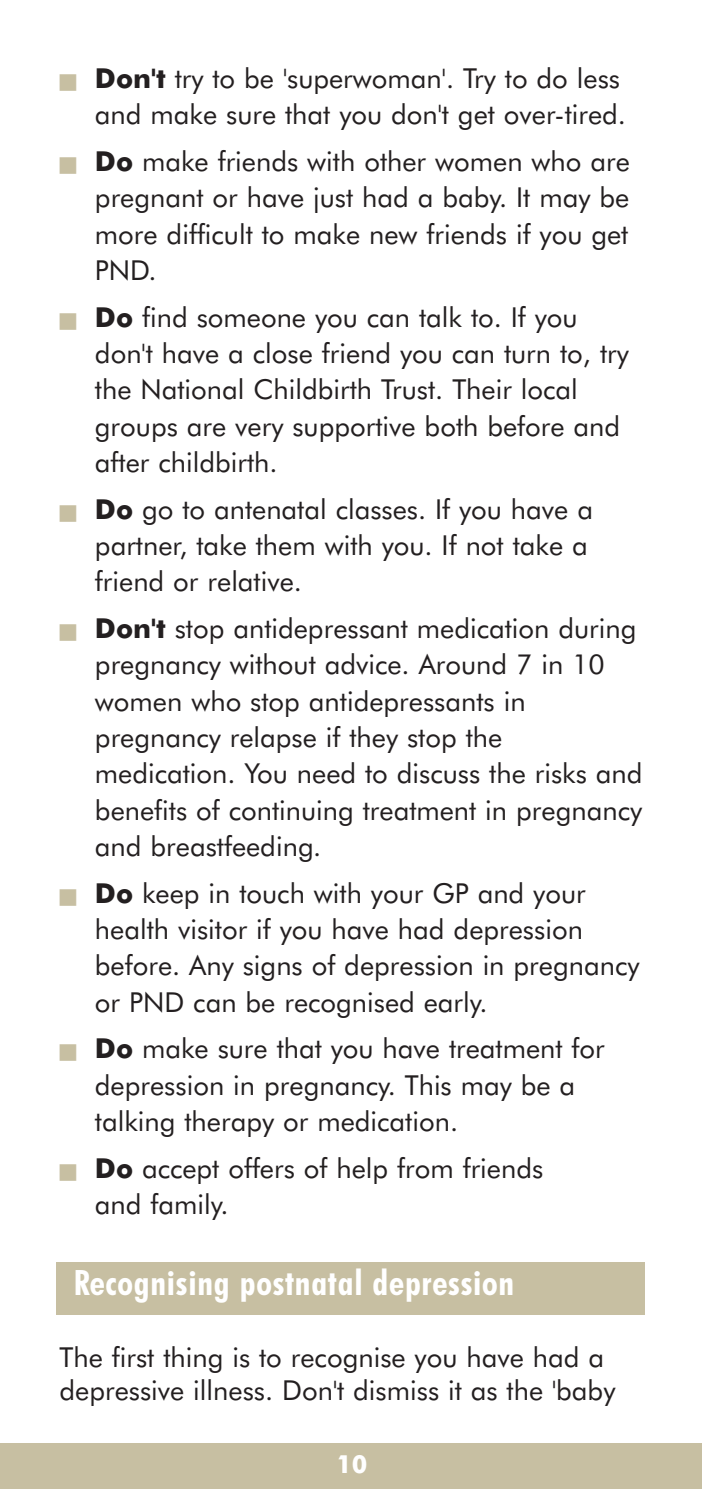
<style>
.page{position:relative;width:702px;height:1489px;background:#fff}
.page>*{position:absolute;margin:0;border:0;box-sizing:border-box;transform-origin:0 0}
.t1{font:700 condensed 35px "Futura BT";letter-spacing:.02em;color:#fff}
.t2{font:27.5px/36.2px "Futura BT";color:#231f20}
.t3{font:700 25px "Futura BT";color:#fff}
.s1{color:#c7bfa2}
.s2{font-weight:700}
</style>
<div class="page">
<div style="left:57px;top:1261px;width:588px;height:53px;background:#c7bfa2"></div>
<div style="left:0;top:1443px;width:702px;height:45px;background:#c7bfa2"></div>
<p class="t2" style="left:59px;top:62px;width:568px;text-align:right"><span class="s1">■</span> <span class="s2">Don't</span> try to be 'superwoman'. Try to do less and make sure that you don't get over-tired.</p>
<p class="t2" style="left:95px;top:145px;width:536px;text-align:justify;text-indent:-35px"><span class="s1">■</span> <span class="s2">Do</span> make friends with other women who are pregnant or have just had a baby. It may be more difficult to make new friends if you get PND.</p>
<p class="t2" style="left:95px;top:301px;width:535px;text-indent:-35px"><span class="s1">■</span> <span class="s2">Do</span> find someone you can talk to. If you don't have a close friend you can turn to, try the National Childbirth Trust. Their local groups are very supportive both before and after childbirth.</p>
<p class="t2" style="left:95px;top:493px;width:499px;text-indent:-35px"><span class="s1">■</span> <span class="s2">Do</span> go to antenatal classes. If you have a partner, take them with you. If not take a friend or relative.</p>
<p class="t2" style="left:95px;top:612px;width:549px;text-indent:-35px"><span class="s1">■</span> <span class="s2">Don't</span> stop antidepressant medication during pregnancy without advice. Around 7 in 10 women who stop antidepressants in pregnancy relapse if they stop the medication. You need to discuss the risks and benefits of continuing treatment in pregnancy and breastfeeding.</p>
<p class="t2" style="left:95px;top:877px;width:546px;text-indent:-35px"><span class="s1">■</span> <span class="s2">Do</span> keep in touch with your GP and your health visitor if you have had depression before. Any signs of depression in pregnancy or PND can be recognised early.</p>
<p class="t2" style="left:95px;top:1032px;width:511px;text-indent:-35px"><span class="s1">■</span> <span class="s2">Do</span> make sure that you have treatment for depression in pregnancy. This may be a talking therapy or medication.</p>
<p class="t2" style="left:95px;top:1152px;width:450px;text-indent:-35px"><span class="s1">■</span> <span class="s2">Do</span> accept offers of help from friends and family.</p>
<p class="t1" style="left:74px;top:1268px;width:442px">Recognising postnatal depression</p>
<p class="t2" style="left:59px;top:1342px;width:557px;line-height:33px">The first thing is to recognise you have had a depressive illness. Don't dismiss it as the 'baby</p>
<p class="t3" style="left:336px;top:1453px;width:33px">10</p>
</div>
